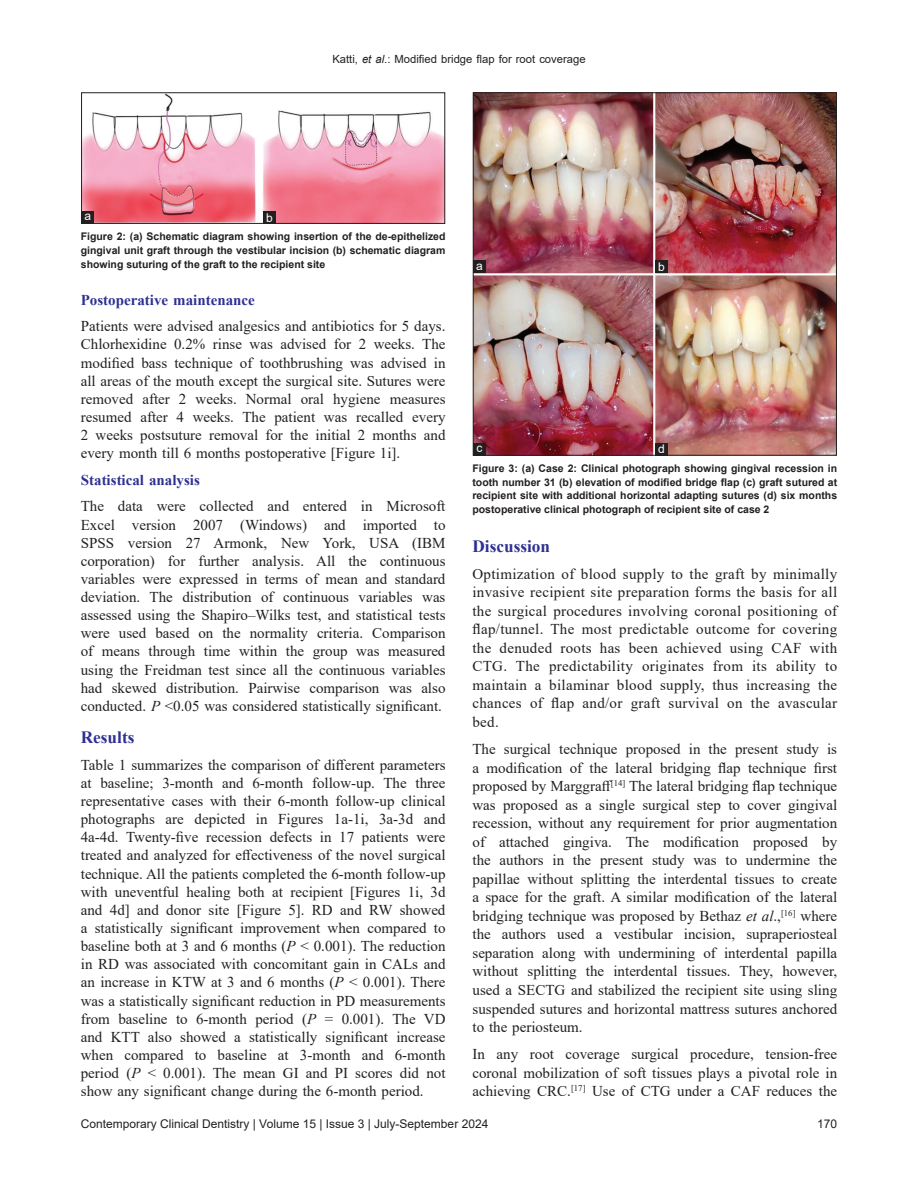
<style>
.page{position:relative;width:918px;height:1188px;background:#fff}
.page>*{position:absolute;margin:0;border:0;box-sizing:border-box;transform-origin:0 0}
.t1{font:700 17.25px "Times New Roman";color:#2e3092}
.TX{font:15px/18.1px "Times New Roman";color:#231f20;text-align:justify}
.t2{font:700 15px "Times New Roman";color:#2e3092}
.t3{font:12px "Arial";color:#231f20}
.LABEL{font:12px "Arial";color:#fff}
.t4{font:11.25px "Arial";color:#231f20}
.FGC{font:700 10.5px/13.6px "Arial";color:#231f20;text-align:justify}
.s1{font-style:italic}
</style>
<div class="page">
<img style="left:475px;top:95px;width:360px;height:358px">
<div style="left:473px;top:93px;width:364px;height:362px;border:1px solid #231f20"></div>
<div style="left:655px;top:443px;width:13px;height:12px;background:#231f20"></div>
<div style="left:473px;top:443px;width:13px;height:12px;background:#231f20"></div>
<div style="left:655px;top:261px;width:13px;height:12px;background:#231f20"></div>
<div style="left:473px;top:261px;width:13px;height:12px;background:#231f20"></div>
<img style="left:83px;top:95px;width:360px;height:127px">
<div style="left:81px;top:93px;width:364px;height:131px;border:1px solid #231f20"></div>
<div style="left:263px;top:211px;width:13px;height:13px;background:#231f20"></div>
<div style="left:81px;top:211px;width:13px;height:13px;background:#231f20"></div>
<p class="LABEL" style="left:84px;top:208px;width:8px">a</p>
<p class="LABEL" style="left:266px;top:209px;width:8px">b</p>
<p class="t4" style="left:332px;top:51px;width:255px">Katti, <span class="s1">et al</span>.: Modified bridge flap for root coverage</p>
<p class="FGC" style="left:81px;top:230px;width:366px">Figure 2: (a) Schematic diagram showing insertion of the de‑epithelized gingival unit graft through the vestibular incision (b) schematic diagram showing suturing of the graft to the recipient site</p>
<p class="LABEL" style="left:476px;top:258px;width:8px">a</p>
<p class="LABEL" style="left:658px;top:259px;width:8px">b</p>
<h2 class="t2" style="left:81px;top:289px;width:176px">Postoperative maintenance</h2>
<p class="TX" style="left:81px;top:317px;width:366px">Patients were advised analgesics and antibiotics for 5 days.<br>Chlorhexidine 0.2% rinse was advised for 2 weeks. The modified bass technique of toothbrushing was advised in all areas of the mouth except the surgical site. Sutures were removed after 2 weeks. Normal oral hygiene measures resumed after 4 weeks. The patient was recalled every 2 weeks postsuture removal for the initial 2 months and every month till 6 months postoperative [Figure 1i].</p>
<h2 class="t2" style="left:81px;top:469px;width:121px">Statistical analysis</h2>
<p class="TX" style="left:81px;top:497px;width:366px">The data were collected and entered in Microsoft Excel version 2007 (Windows) and imported to SPSS version 27 Armonk, New York, USA (IBM corporation) for further analysis. All the continuous variables were expressed in terms of mean and standard deviation. The distribution of continuous variables was assessed using the Shapiro–Wilks test, and statistical tests were used based on the normality criteria. Comparison of means through time within the group was measured using the Freidman test since all the continuous variables had skewed distribution. Pairwise comparison was also conducted. <span class="s1">P</span> &lt;0.05 was considered statistically significant.</p>
<h1 class="t1" style="left:81px;top:725px;width:55px">Results</h1>
<p class="TX" style="left:81px;top:755px;width:366px">Table 1 summarizes the comparison of different parameters at baseline; 3‑month and 6‑month follow‑up. The three representative cases with their 6‑month follow‑up clinical photographs are depicted in Figures 1a-1i, 3a-3d and 4a-4d. Twenty‑five recession defects in 17 patients were treated and analyzed for effectiveness of the novel surgical technique. All the patients completed the 6‑month follow‑up with uneventful healing both at recipient [Figures 1i, 3d and 4d] and donor site [Figure 5]. RD and RW showed a statistically significant improvement when compared to baseline both at 3 and 6 months (<span class="s1">P</span> &lt; 0.001). The reduction in RD was associated with concomitant gain in CALs and an increase in KTW at 3 and 6 months (<span class="s1">P</span> &lt; 0.001). There was a statistically significant reduction in PD measurements from baseline to 6‑month period (<span class="s1">P</span> = 0.001). The VD and KTT also showed a statistically significant increase when compared to baseline at 3‑month and 6‑month period (<span class="s1">P</span> &lt; 0.001). The mean GI and PI scores did not show any significant change during the 6‑month period.</p>
<p class="LABEL" style="left:476px;top:440px;width:7px">c</p>
<p class="LABEL" style="left:658px;top:441px;width:8px">d</p>
<p class="FGC" style="left:472px;top:462px;width:366px">Figure 3: (a) Case 2: Clinical photograph showing gingival recession in tooth number 31 (b) elevation of modified bridge flap (c) graft sutured at recipient site with additional horizontal adapting sutures (d) six months postoperative clinical photograph of recipient site of case 2</p>
<h1 class="t1" style="left:472px;top:534px;width:79px">Discussion</h1>
<p class="TX" style="left:472px;top:564px;width:366px;line-height:18.6px">Optimization of blood supply to the graft by minimally invasive recipient site preparation forms the basis for all the surgical procedures involving coronal positioning of flap/tunnel. The most predictable outcome for covering the denuded roots has been achieved using CAF with CTG. The predictability originates from its ability to maintain a bilaminar blood supply, thus increasing the chances of flap and/or graft survival on the avascular bed.</p>
<p class="TX" style="left:472px;top:739px;width:366px;line-height:18.6px">The surgical technique proposed in the present study is a modification of the lateral bridging flap technique first proposed by Marggraff<sup>[14]</sup> The lateral bridging flap technique was proposed as a single surgical step to cover gingival recession, without any requirement for prior augmentation of attached gingiva. The modification proposed by the authors in the present study was to undermine the papillae without splitting the interdental tissues to create a space for the graft. A similar modification of the lateral bridging technique was proposed by Bethaz <span class="s1">et al</span>.,<sup>[16]</sup> where the authors used a vestibular incision, supraperiosteal separation along with undermining of interdental papilla without splitting the interdental tissues. They, however, used a SECTG and stabilized the recipient site using sling suspended sutures and horizontal mattress sutures anchored to the periosteum.</p>
<p class="TX" style="left:472px;top:1044px;width:366px;line-height:18.6px">In any root coverage surgical procedure, tension‑free coronal mobilization of soft tissues plays a pivotal role in achieving CRC.<sup>[17]</sup> Use of CTG under a CAF reduces the</p>
<p class="t3" style="left:81px;top:1116px;width:409px">Contemporary Clinical Dentistry | Volume 15 | Issue 3 | July-September 2024</p>
<p class="t3" style="left:817px;top:1116px;width:22px">170</p>
</div>
